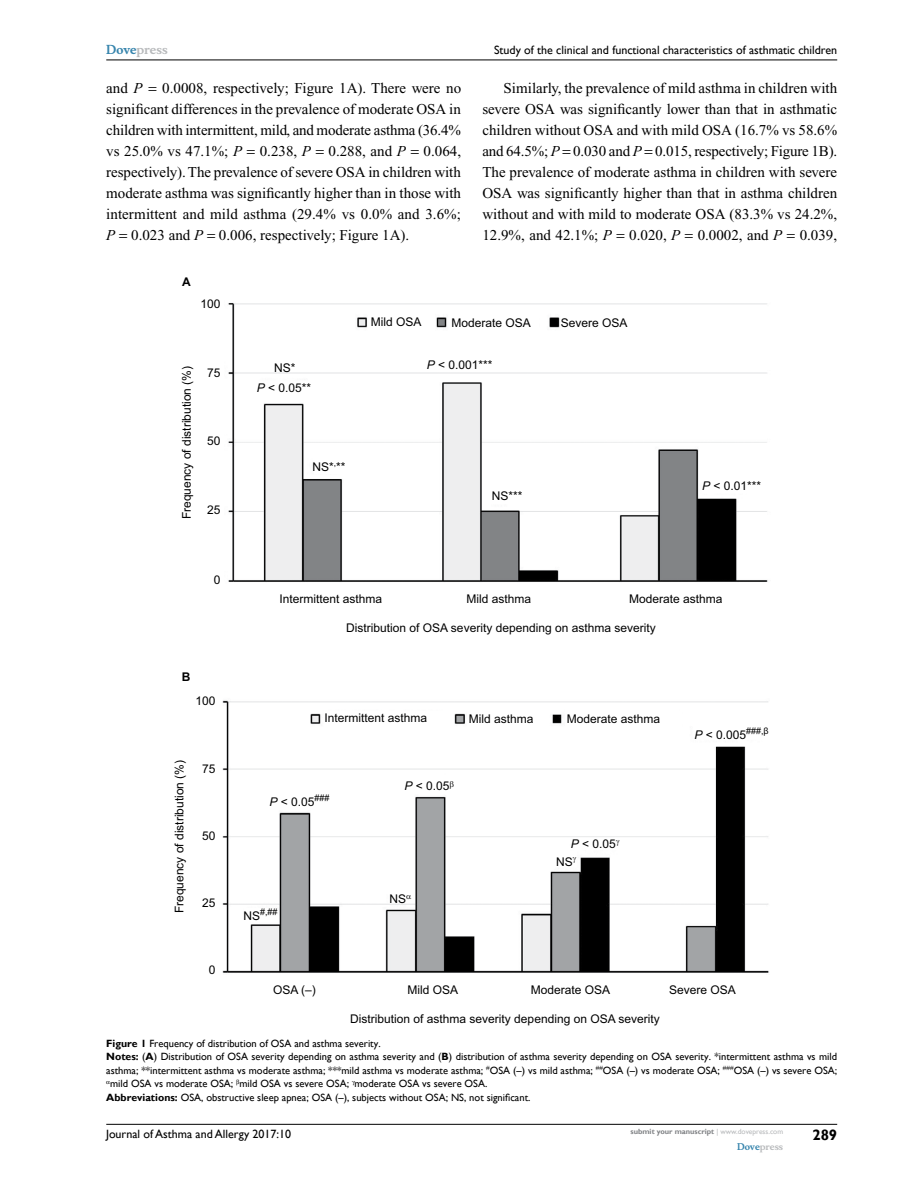
<style>
.page{position:relative;width:918px;height:1188px;background:#fff}
.page>*{position:absolute;margin:0;border:0;box-sizing:border-box;transform-origin:0 0}
.t1{font:15px/21px "Times New Roman";color:#000;text-align:justify}
.t2{font:700 15px "Gill Sans";color:#000}
.t3{font:12px "Arial";color:#000}
.t4{font:12px "Gill Sans";color:#000}
.t5{font:700 12px "Musee";color:#b8babc}
.t6{font:700 12px "Arial";color:#000}
.t7{font:10.5px "Gill Sans";color:#000}
.t8{font:700 9px "Musee";color:#b8babc}
.t9{font:9px "Arial";color:#000}
.t10{font:700 7.5px "Gill Sans";color:#808285}
.s1{color:#3785ad}
.s2{font-style:italic}
.s3{font-size:12px}
.s4{font-weight:700}
.s5{font-weight:400;color:#b8babc}
</style>
<div class="page">
<hr style="left:106px;top:1124px;width:731px;height:1px;background:#000">
<hr style="left:106px;top:60px;width:731px;height:1px;background:#000">
<img style="left:222px;top:700px;width:547px;height:273px">
<img style="left:228px;top:303px;width:540px;height:279px">
<svg style="left:406px;top:895px;width:5px;height:4px"></svg>
<svg style="left:450px;top:781px;width:4px;height:7px"></svg>
<svg style="left:573px;top:858px;width:3px;height:5px"></svg>
<svg style="left:616px;top:840px;width:3px;height:5px"></svg>
<p class="t5" style="left:106px;top:43px;width:63px"><span class="s1">Dove</span>press</p>
<p class="t4" style="left:494px;top:43px;width:345px">Study of the clinical and functional characteristics of asthmatic children</p>
<p class="t1" style="left:106px;top:77px;width:356px;text-indent:56px">0.0008, respectively; Figure 1A). There were no significant differences in the prevalence of moderate OSA in children with intermittent, mild, and moderate asthma (36.4% vs 25.0% vs 47.1%; <span class="s2">P</span> 0.238, <span class="s2">P</span> 0.288, and <span class="s2">P</span> 0.064, respectively). The prevalence of severe OSA in children with moderate asthma was significantly higher than in those with intermittent and mild asthma (29.4% vs 0.0% and 3.6%; <span class="s2">P</span> 0.023 and <span class="s2">P</span> 0.006, respectively; Figure 1A).</p>
<p class="t1" style="left:482px;top:77px;width:356px;text-indent:21px">Similarly, the prevalence of mild asthma in children with severe OSA was significantly lower than that in asthmatic children without OSA and with mild OSA (16.7% vs 58.6% and 64.5%; <span class="s2">P</span> 0.030 and <span class="s2">P</span> 0.015, respectively; Figure 1B).<br>The prevalence of moderate asthma in children with severe OSA was significantly higher than that in asthma children without and with mild to moderate OSA (83.3% vs 24.2%, 12.9%, and 42.1%; <span class="s2">P</span> 0.020, <span class="s2">P</span> 0.0002, and <span class="s2">P</span> 0.039,</p>
<p class="t1" style="left:106px;top:77px;width:38px">and <span class="s2">P</span></p>
<p class="t6" style="left:182px;top:274px;width:10px">A</p>
<p class="t3" style="left:201px;top:295px;width:22px">100</p>
<p class="t3" style="left:178px;top:519px;width:155px;rotate:-90deg">Frequency of distribution (%)</p>
<p class="t3" style="left:207px;top:365px;width:15px">75</p>
<p class="t3" style="left:207px;top:433px;width:15px">50</p>
<p class="t3" style="left:207px;top:502px;width:15px">25</p>
<p class="t3" style="left:214px;top:571px;width:8px">0</p>
<p class="t6" style="left:182px;top:669px;width:10px">B</p>
<p class="t3" style="left:195px;top:693px;width:22px">100</p>
<p class="t3" style="left:171px;top:913px;width:155px;rotate:-90deg">Frequency of distribution (%)</p>
<p class="t3" style="left:202px;top:760px;width:15px">75</p>
<p class="t3" style="left:202px;top:827px;width:15px">50</p>
<p class="t3" style="left:202px;top:895px;width:15px">25</p>
<p class="t3" style="left:209px;top:962px;width:8px">0</p>
<p class="t3" style="left:274px;top:360px;width:23px">NS*</p>
<p class="t3" style="left:257px;top:380px;width:56px"><span class="s2">P</span> &lt; 0.05**</p>
<p class="t3" style="left:371px;top:314px;width:52px">Mild OSA</p>
<p class="t3" style="left:451px;top:314px;width:81px">Moderate OSA</p>
<p class="t3" style="left:561px;top:314px;width:68px">Severe OSA</p>
<p class="t3" style="left:427px;top:357px;width:67px"><span class="s2">P</span> &lt; 0.001***</p>
<p class="t3" style="left:313px;top:459px;width:35px">NS*<sup>,</sup>**</p>
<p class="t3" style="left:492px;top:487px;width:32px">NS***</p>
<p class="t3" style="left:702px;top:477px;width:61px"><span class="s2">P</span> &lt; 0.01***</p>
<p class="t3" style="left:280px;top:591px;width:104px">Intermittent asthma</p>
<p class="t3" style="left:466px;top:591px;width:66px">Mild asthma</p>
<p class="t3" style="left:629px;top:591px;width:95px">Moderate asthma</p>
<p class="t3" style="left:346px;top:619px;width:311px">Distribution of OSA severity depending on asthma severity</p>
<p class="t3" style="left:325px;top:710px;width:104px">Intermittent asthma</p>
<p class="t3" style="left:469px;top:711px;width:66px">Mild asthma</p>
<p class="t3" style="left:567px;top:711px;width:95px">Moderate asthma</p>
<p class="t3" style="left:269px;top:793px;width:62px"><span class="s2">P</span> &lt; 0.05<sup>###</sup></p>
<p class="t9" style="left:243px;top:906px;width:36px"><span class="s3">NS</span>#,##</p>
<p class="t3" style="left:404px;top:777px;width:47px"><span class="s2">P</span> &lt; 0.05</p>
<p class="t3" style="left:389px;top:891px;width:18px">NS</p>
<p class="t3" style="left:571px;top:836px;width:47px"><span class="s2">P</span> &lt; 0.05</p>
<p class="t3" style="left:556px;top:853px;width:18px">NS</p>
<p class="t3" style="left:694px;top:726px;width:76px"><span class="s2">P</span> &lt; 0.005<sup>###,β</sup></p>
<p class="t3" style="left:273px;top:981px;width:44px">OSA (–)</p>
<p class="t3" style="left:407px;top:982px;width:52px">Mild OSA</p>
<p class="t3" style="left:531px;top:981px;width:81px">Moderate OSA</p>
<p class="t3" style="left:669px;top:981px;width:68px">Severe OSA</p>
<p class="t3" style="left:350px;top:1011px;width:311px">Distribution of asthma severity depending on OSA severity</p>
<p class="t7" style="left:106px;top:1037px;width:276px"><span class="s4">Figure 1</span> Frequency of distribution of OSA and asthma severity.</p>
<p class="t7" style="left:106px;top:1050px;width:732px"><span class="s4">Notes:</span> (<span class="s4">A</span>) Distribution of OSA severity depending on asthma severity and (<span class="s4">B</span>) distribution of asthma severity depending on OSA severity. *intermittent asthma vs mild</p>
<p class="t7" style="left:106px;top:1064px;width:732px">asthma; **intermittent asthma vs moderate asthma; ***mild asthma vs moderate asthma; <sup>#</sup>OSA (–) vs mild asthma; <sup>##</sup>OSA (–) vs moderate OSA; <sup>###</sup>OSA (–) vs severe OSA;</p>
<p class="t7" style="left:110px;top:1077px;width:379px">mild OSA vs moderate OSA; mild OSA vs severe OSA; moderate OSA vs severe OSA.</p>
<p class="t7" style="left:106px;top:1091px;width:426px"><span class="s4">Abbreviations:</span> OSA, obstructive sleep apnea; OSA (–), subjects without OSA; NS, not significant.</p>
<p class="t4" style="left:106px;top:1127px;width:187px">Journal of Asthma and Allergy 2017:10</p>
<p class="t10" style="left:631px;top:1127px;width:154px">submit your manuscript <span class="s5">| www.dovepress.com</span></p>
<p class="t8" style="left:737px;top:1141px;width:48px"><span class="s1">Dove</span>press</p>
<p class="t2" style="left:812px;top:1126px;width:26px">289</p>
</div>
